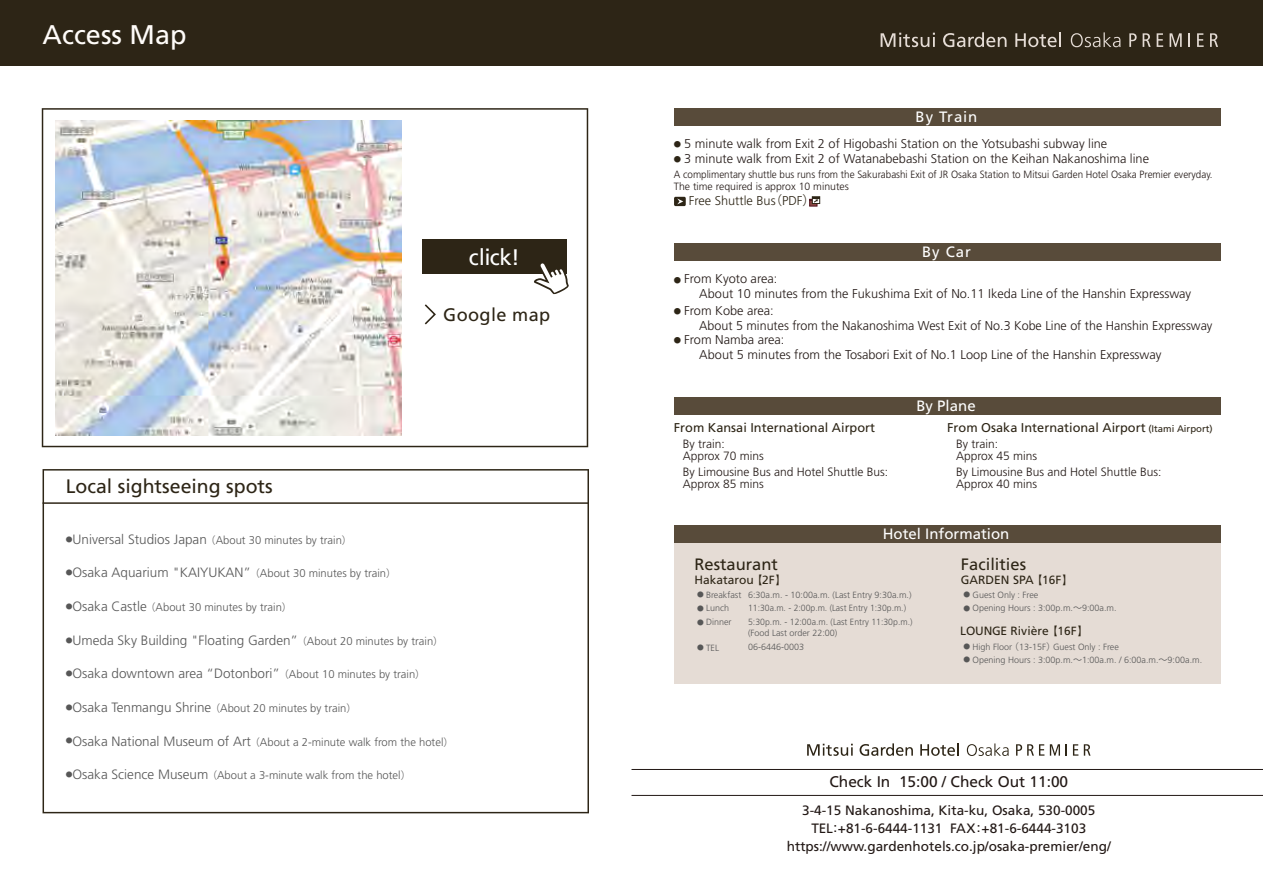
<style>
.page{position:relative;width:1263px;height:893px;background:#fff}
.page>*{position:absolute;margin:0;border:0;box-sizing:border-box;transform-origin:0 0}
.t1{font:27px "Frutiger";color:#fffcf9}
.t2{font:22.5px "Frutiger LT Pro";letter-spacing:-.025em;color:#fff}
.t3{font:19.5px "Frutiger";color:#2d2516}
.t4{font:18.15px "Frutiger";letter-spacing:.02em;color:#2d2516}
.t5{font:16.5px "Frutiger";color:#2d2516}
.t6{font:15.45px "Frutiger";color:#221815}
.t7{font:15px "Frutiger";color:#fff}
.t8{font:300 13.5px "Frutiger";color:#575757}
.t9{font:13.5px/17.9px "Frutiger";color:#221815;text-align:center}
.t10{font:300 12.75px/15px "Frutiger";color:#221815}
.t11{font:12.75px "Frutiger";color:#2d2516}
.t12{font:300 12.75px "Frutiger";color:#2d2516}
.t13{font:300 12px/12px "Frutiger";color:#221815}
.t14{font:12px "Frutiger";color:#2d2516}
.t15{font:300 11.25px "Frutiger";color:#575757}
.t16{font:300 10.5px/12px "Frutiger";color:#221815;scale:.94 1}
.t17{font:300 9px/13.5px "Frutiger";color:#575757}
.s1{font-family:"Koz Go Pr 6 N";font-weight:400;font-size:10.2px}
.s2{font-size:11.25px}
.s3{font-size:13.5px}
.s4{font-family:"Shin Go Pro";font-size:7.35px;color:#2d2516}
.s5{font-family:"Koz Go Pro";font-weight:400}
.s6{font-size:9.6px}
.s7{font-family:"Shin Go Pro";font-size:6.75px}
.s8{font-family:"Gothic MB101 Pro";font-size:10.8px}
.s9{font-size:11.85px}
.s10{font-family:"Koz Go Pr 6 N";font-weight:400}
.s11{font-family:"Shin Go Pro"}
</style>
<div class="page">
<div style="left:0;top:0;width:1263px;height:66px;background:#2d2516"></div>
<hr style="left:631px;top:769px;width:632px;height:1px;background:#221815">
<hr style="left:631px;top:795px;width:632px;height:1px;background:#221815">
<div style="left:674px;top:243px;width:546px;height:18px;background:#584b3a"></div>
<div style="left:674px;top:397px;width:546px;height:18px;background:#584b3a"></div>
<svg style="left:43px;top:469px;width:546px;height:344px"></svg>
<svg style="left:42px;top:108px;width:546px;height:339px"></svg>
<div style="left:674px;top:542px;width:546px;height:142px;background:#e5dcd5"></div>
<div style="left:674px;top:525px;width:546px;height:17px;background:#584b3a"></div>
<div style="left:674px;top:108px;width:546px;height:18px;background:#584b3a"></div>
<div style="left:674px;top:197px;width:12px;height:9px;background:#2d2516;border-radius:2px"></div>
<svg style="left:677px;top:198px;width:6px;height:6px"></svg>
<div style="left:809px;top:199px;width:8px;height:7px;background:#7c423d;border:1px solid #541520"></div>
<svg style="left:812px;top:196px;width:8px;height:8px"></svg>
<svg style="left:810px;top:197px;width:10px;height:6px"></svg>
<svg style="left:1071px;top:32px;width:49px;height:15px"></svg>
<svg style="left:880px;top:33px;width:55px;height:14px"></svg>
<svg style="left:943px;top:32px;width:63px;height:15px"></svg>
<svg style="left:1015px;top:32px;width:46px;height:15px"></svg>
<svg style="left:1129px;top:33px;width:7px;height:14px"></svg>
<svg style="left:1142px;top:33px;width:9px;height:14px"></svg>
<svg style="left:1157px;top:33px;width:6px;height:14px"></svg>
<svg style="left:1197px;top:33px;width:7px;height:14px"></svg>
<svg style="left:1210px;top:33px;width:8px;height:14px"></svg>
<svg style="left:1169px;top:33px;width:13px;height:14px"></svg>
<svg style="left:1188px;top:33px;width:2px;height:14px"></svg>
<div style="left:422px;top:240px;width:145px;height:34px;background:#2d2516"></div>
<svg style="left:423px;top:303px;width:14px;height:23px"></svg>
<svg style="left:534px;top:261px;width:35px;height:34px"></svg>
<svg style="left:967px;top:743px;width:42px;height:13px"></svg>
<svg style="left:807px;top:744px;width:46px;height:12px"></svg>
<svg style="left:859px;top:743px;width:54px;height:13px"></svg>
<svg style="left:920px;top:743px;width:39px;height:13px"></svg>
<svg style="left:1016px;top:744px;width:28px;height:12px"></svg>
<svg style="left:1073px;top:744px;width:5px;height:12px"></svg>
<svg style="left:1084px;top:744px;width:6px;height:12px"></svg>
<svg style="left:1050px;top:744px;width:10px;height:12px"></svg>
<svg style="left:1066px;top:744px;width:1px;height:12px"></svg>
<h1 class="t1" style="left:43px;top:19px;width:145px">Access Map</h1>
<h3 class="t3" style="left:66px;top:475px;width:208px">Local sightseeing spots</h3>
<h2 class="t2" style="left:469px;top:243px;width:53px">click!</h2>
<h3 class="t4" style="left:443px;top:304px;width:109px">Google map</h3>
<p class="t8" style="left:66px;top:531px;width:288px"><sup>●</sup>Universal Studios Japan <span class="s1">（</span><span class="s2">About 30 minutes by train</span><span class="s1">）</span></p>
<p class="t8" style="left:66px;top:565px;width:332px"><sup>●</sup>Osaka Aquarium "KAIYUKAN” <span class="s1">（</span><span class="s2">About 30 minutes by train</span><span class="s1">）</span></p>
<p class="t15" style="left:66px;top:601px;width:228px"><sup>●</sup><span class="s3">Osaka Castle</span> <span class="s1">（</span>About 30 minutes by train<span class="s1">）</span></p>
<p class="t8" style="left:66px;top:632px;width:379px"><sup>●</sup>Umeda Sky Building "Floating Garden” <span class="s1">（</span><span class="s2">About 20 minutes by train</span><span class="s1">）</span></p>
<p class="t8" style="left:66px;top:666px;width:361px"><sup>●</sup>Osaka downtown area “Dotonbori” <span class="s1">（</span><span class="s2">About 10 minutes by train</span><span class="s1">）</span></p>
<p class="t15" style="left:66px;top:702px;width:292px"><sup>●</sup><span class="s3">Osaka Tenmangu Shrine</span> <span class="s1">（</span>About 20 minutes by train<span class="s1">）</span></p>
<p class="t15" style="left:66px;top:735px;width:389px"><sup>●</sup><span class="s3">Osaka National Museum of Art</span> <span class="s1">（</span>About a 2-minute walk from the hotel<span class="s1">）</span></p>
<p class="t15" style="left:66px;top:769px;width:347px"><sup>●</sup><span class="s3">Osaka Science Museum</span> <span class="s1">（</span>About a 3-minute walk from the hotel<span class="s1">）</span></p>
<p class="t7" style="left:915px;top:108px;width:63px">By Train</p>
<p class="t10" style="left:674px;top:136px;width:435px"><span class="s4">●</span> 5 minute walk from Exit 2 of Higobashi Station on the Yotsubashi subway line</p>
<p class="t10" style="left:674px;top:151px;width:477px"><span class="s4">●</span> 3 minute walk from Exit 2 of Watanabebashi Station on the Keihan Nakanoshima line</p>
<p class="t16" style="left:674px;top:168px;width:575px">A complimentary shuttle bus runs from the Sakurabashi Exit of JR Osaka Station to Mitsui Garden Hotel Osaka Premier everyday.<br>The time required is approx 10 minutes</p>
<p class="t12" style="left:689px;top:193px;width:128px">Free Shuttle Bus<span class="s5">（</span>PDF<span class="s5">）</span></p>
<p class="t7" style="left:922px;top:243px;width:50px">By Car</p>
<p class="t10" style="left:699px;top:271px;width:493px;text-indent:-25px"><span class="s4">●</span> From Kyoto area:<br>About 10 minutes from the Fukushima Exit of No.11 Ikeda Line of the Hanshin Expressway</p>
<p class="t10" style="left:699px;top:303px;width:515px;text-indent:-26px"><span class="s4">●</span> From Kobe area:<br>About 5 minutes from the Nakanoshima West Exit of No.3 Kobe Line of the Hanshin Expressway</p>
<p class="t10" style="left:699px;top:332px;width:464px;text-indent:-25px"><span class="s4">●</span> From Namba area:<br>About 5 minutes from the Tosabori Exit of No.1 Loop Line of the Hanshin Expressway</p>
<p class="t11" style="left:674px;top:420px;width:203px">From Kansai International Airport</p>
<p class="t13" style="left:683px;top:437px;width:83px">By train:<br>Approx 70 mins</p>
<p class="t13" style="left:683px;top:466px;width:207px">By Limousine Bus and Hotel Shuttle Bus:<br>Approx 85 mins</p>
<p class="t7" style="left:916px;top:397px;width:61px">By Plane</p>
<p class="t11" style="left:947px;top:420px;width:267px">From Osaka International Airport <span class="s6">(Itami Airport)</span></p>
<p class="t13" style="left:956px;top:437px;width:83px">By train:<br>Approx 45 mins</p>
<p class="t13" style="left:956px;top:466px;width:207px">By Limousine Bus and Hotel Shuttle Bus:<br>Approx 40 mins</p>
<p class="t7" style="left:883px;top:524px;width:128px">Hotel Information</p>
<p class="t5" style="left:961px;top:555px;width:67px">Facilities</p>
<p class="t5" style="left:694px;top:555px;width:85px">Restaurant</p>
<p class="t17" style="left:697px;top:588px;width:46px"><span class="s7">●</span> Breakfast</p>
<p class="t17" style="left:697px;top:602px;width:34px"><span class="s7">●</span> Lunch</p>
<p class="t17" style="left:697px;top:641px;width:23px"><span class="s7">●</span> TEL</p>
<p class="t14" style="left:694px;top:573px;width:92px">Hakatarou <span class="s8">【</span><span class="s9">2F</span><span class="s8">】</span></p>
<p class="t14" style="left:961px;top:573px;width:113px">GARDEN SPA <span class="s8">【</span><span class="s9">16F</span><span class="s8">】</span></p>
<p class="t17" style="left:963px;top:588px;width:76px"><span class="s7">●</span> Guest Only : Free</p>
<p class="t17" style="left:963px;top:602px;width:155px"><span class="s7">●</span> Opening Hours : 3:00p.m.<span class="s10">～</span>9:00a.m.</p>
<p class="t14" style="left:960px;top:623px;width:129px">LOUNGE Rivière <span class="s8">【</span><span class="s9">16F</span><span class="s8">】</span></p>
<p class="t17" style="left:963px;top:640px;width:157px"><span class="s7">●</span> High Floor <span class="s11">（</span>13-15F<span class="s11">）</span>Guest Only : Free</p>
<p class="t17" style="left:963px;top:653px;width:240px"><span class="s7">●</span> Opening Hours : 3:00p.m.<span class="s10">～</span>1:00a.m. / 6:00a.m.<span class="s10">～</span>9:00a.m.</p>
<p class="t17" style="left:748px;top:588px;width:165px">6:30a.m. - 10:00a.m. (Last Entry 9:30a.m.)<br>11:30a.m. - 2:00p.m. (Last Entry 1:30p.m.)</p>
<p class="t17" style="left:748px;top:641px;width:58px">06-6446-0003</p>
<p class="t17" style="left:697px;top:616px;width:36px"><span class="s7">●</span> Dinner</p>
<p class="t17" style="left:748px;top:617px;width:166px;line-height:10.5px">5:30p.m. - 12:00a.m. (Last Entry 11:30p.m.) (Food Last order 22:00)</p>
<p class="t6" style="left:829px;top:773px;width:240px">Check In 15:00 / Check Out 11:00</p>
<p class="t9" style="left:787px;top:802px;width:326px">3-4-15 Nakanoshima, Kita-ku, Osaka, 530-0005<br>TEL:+81-6-6444-1131 FAX: +81-6-6444-3103 https://www.gardenhotels.co.jp/osaka-premier/eng/</p>
</div>
